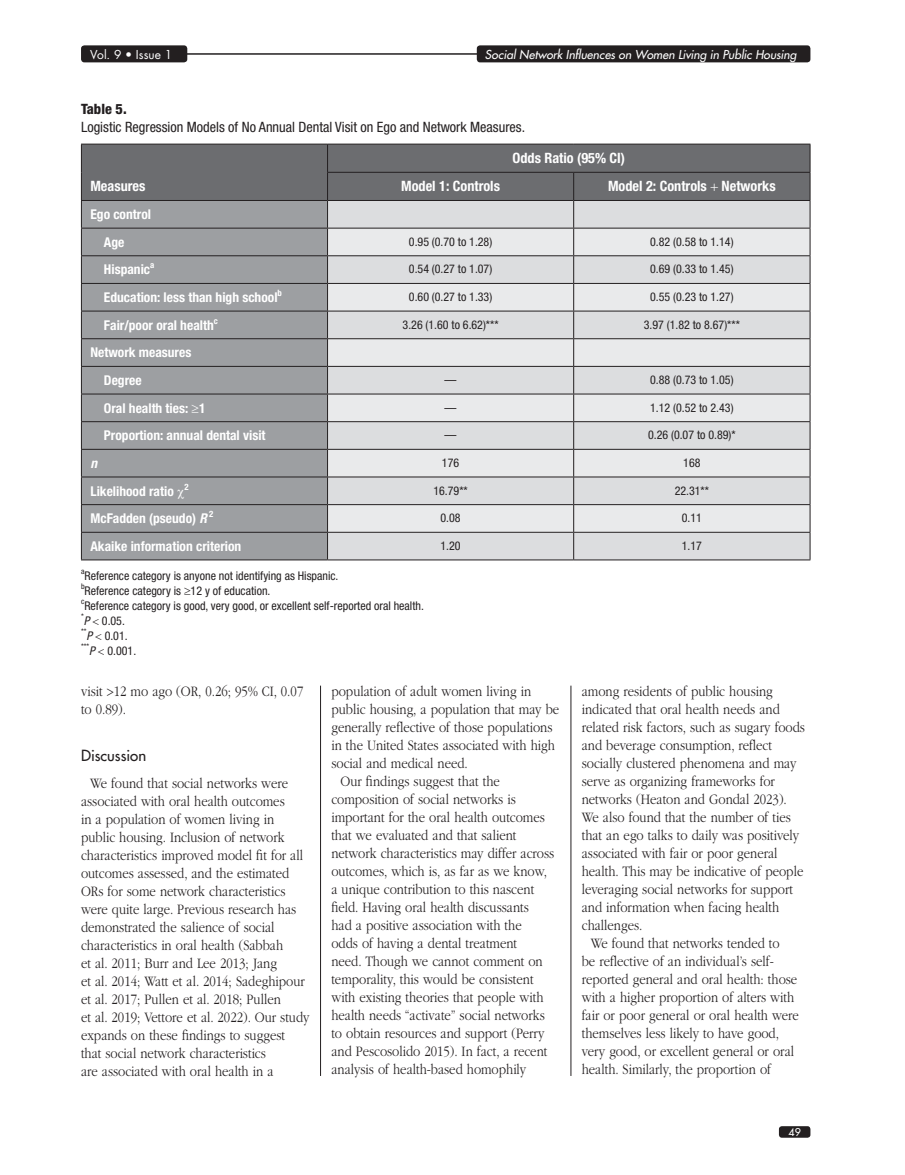
<style>
.page{position:relative;width:905px;height:1175px;background:#fff}
.page>*{position:absolute;margin:0;border:0;box-sizing:border-box;transform-origin:0 0}
.t1{font:300 15px/18px "ITC Garamond Std";color:#231f20;scale:.85 1}
.t2{font:500 15px "Futura Std";color:#231f20}
.t3{font:condensed 14.25px "Helvetica Neue LT Std";color:#231f20}
.t4{font:700 condensed 14.25px "Helvetica Neue LT Std";color:#fff}
.t5{font:800 condensed 14.25px "Helvetica Neue LT Std";color:#231f20}
.t6{font:700 condensed 13.5px/27.6px "Helvetica Neue LT Std";color:#fff}
.t7{font:italic 700 condensed 13.5px "Helvetica Neue LT Std";color:#fff}
.t8{font:condensed 12px "Helvetica Neue LT Std";color:#231f20}
.t9{font:italic 500 12px "Futura Std";letter-spacing:.005em;color:#fff}
.t10{font:12px "Futura Std";letter-spacing:.01em;color:#fff}
.t11{font:500 10.5px "Futura Std";color:#fff}
.t12{font:700 condensed 8.7px "Helvetica Neue LT Std";color:#fff}
.t13{font:condensed 7.8px "Helvetica Neue LT Std";color:#231f20}
.s1{font-style:italic}
</style>
<div class="page">
<hr style="left:86px;top:53px;width:720px;height:2px;background:#231f20">
<div style="left:81px;top:45px;width:106px;height:17px;background:#231f20;border-radius:3px"></div>
<div style="left:477px;top:45px;width:333px;height:17px;background:#231f20;border-radius:3px"></div>
<div style="left:778px;top:1126px;width:32px;height:11px;background:#231f20;border-radius:3px"></div>
<hr style="left:320px;top:685px;width:1px;height:391px;background:#231f20">
<hr style="left:570px;top:685px;width:1px;height:391px;background:#231f20">
<hr style="left:81px;top:559px;width:246px;height:1px;background:#231f20">
<hr style="left:327px;top:559px;width:246px;height:1px;background:#231f20">
<hr style="left:573px;top:559px;width:237px;height:1px;background:#231f20">
<svg style="left:81px;top:144px;width:729px;height:415px;background:#b6b7ba"></svg>
<p class="t10" style="left:90px;top:47px;width:84px">Vol. 9 • Issue 1</p>
<p class="t9" style="left:485px;top:47px;width:313px">Social Network Influences on Women Living in Public Housing</p>
<p class="t5" style="left:81px;top:100px;width:47px">Table 5.</p>
<p class="t3" style="left:81px;top:118px;width:445px">Logistic Regression Models of No Annual Dental Visit on Ego and Network Measures.</p>
<p class="t4" style="left:512px;top:150px;width:114px">Odds Ratio (95% CI)</p>
<p class="t4" style="left:90px;top:178px;width:57px">Measures</p>
<p class="t4" style="left:401px;top:178px;width:100px">Model 1: Controls</p>
<p class="t4" style="left:608px;top:178px;width:169px">Model 2: Controls Networks</p>
<p class="t6" style="left:104px;top:200px;width:49px;text-indent:-14px">Ego control<br>Age</p>
<p class="t8" style="left:409px;top:234px;width:85px">0.95 (0.70 to 1.28)</p>
<p class="t8" style="left:650px;top:234px;width:85px">0.82 (0.58 to 1.14)</p>
<p class="t6" style="left:104px;top:256px;width:52px">Hispanic<sup>a</sup></p>
<p class="t8" style="left:409px;top:262px;width:85px">0.54 (0.27 to 1.07)</p>
<p class="t8" style="left:650px;top:262px;width:85px">0.69 (0.33 to 1.45)</p>
<p class="t6" style="left:104px;top:283px;width:179px">Education: less than high school<sup>b</sup></p>
<p class="t8" style="left:409px;top:290px;width:85px">0.60 (0.27 to 1.33)</p>
<p class="t8" style="left:650px;top:290px;width:85px">0.55 (0.23 to 1.27)</p>
<p class="t6" style="left:104px;top:311px;width:115px">Fair/poor oral health<sup>c</sup></p>
<p class="t8" style="left:402px;top:317px;width:98px">3.26 (1.60 to 6.62)***</p>
<p class="t8" style="left:643px;top:317px;width:98px">3.97 (1.82 to 8.67)***</p>
<p class="t6" style="left:104px;top:338px;width:89px;text-indent:-14px">Network measures<br>Degree</p>
<p class="t8" style="left:444px;top:373px;width:13px">—</p>
<p class="t8" style="left:650px;top:373px;width:85px">0.88 (0.73 to 1.05)</p>
<p class="t6" style="left:104px;top:394px;width:103px">Oral health ties: ≥1</p>
<p class="t8" style="left:444px;top:400px;width:13px">—</p>
<p class="t8" style="left:650px;top:400px;width:85px">1.12 (0.52 to 2.43)</p>
<p class="t6" style="left:104px;top:421px;width:163px">Proportion: annual dental visit</p>
<p class="t8" style="left:444px;top:428px;width:13px">—</p>
<p class="t8" style="left:648px;top:428px;width:89px">0.26 (0.07 to 0.89)*</p>
<p class="t7" style="left:90px;top:455px;width:8px">n</p>
<p class="t8" style="left:442px;top:456px;width:19px">176</p>
<p class="t8" style="left:683px;top:456px;width:19px">168</p>
<p class="t6" style="left:90px;top:477px;width:100px">Likelihood ratio <sup>2</sup></p>
<p class="t8" style="left:433px;top:483px;width:36px">16.79**</p>
<p class="t8" style="left:674px;top:483px;width:36px">22.31**</p>
<p class="t6" style="left:90px;top:504px;width:118px">McFadden (pseudo) <span class="s1">R</span></p>
<p class="t12" style="left:209px;top:509px;width:6px">2</p>
<p class="t8" style="left:440px;top:511px;width:22px">0.08</p>
<p class="t8" style="left:681px;top:511px;width:22px">0.11</p>
<p class="t6" style="left:90px;top:532px;width:152px">Akaike information criterion</p>
<p class="t8" style="left:440px;top:538px;width:22px">1.20</p>
<p class="t8" style="left:681px;top:538px;width:22px">1.17</p>
<p class="t13" style="left:81px;top:567px;width:5px">a</p>
<p class="t8" style="left:84px;top:568px;width:255px">Reference category is anyone not identifying as Hispanic.</p>
<p class="t13" style="left:81px;top:582px;width:5px">b</p>
<p class="t8" style="left:85px;top:583px;width:187px">Reference category is ≥12 y of education.</p>
<p class="t13" style="left:81px;top:597px;width:5px">c</p>
<p class="t8" style="left:84px;top:598px;width:341px">Reference category is good, very good, or excellent self-reported oral health.</p>
<p class="t13" style="left:81px;top:612px;width:4px">*</p>
<p class="t8" style="left:84px;top:613px;width:43px"><span class="s1">P</span> 0.05.</p>
<p class="t13" style="left:81px;top:627px;width:7px">**</p>
<p class="t8" style="left:86px;top:628px;width:43px"><span class="s1">P</span> 0.01.</p>
<p class="t13" style="left:81px;top:642px;width:10px">***</p>
<p class="t8" style="left:89px;top:643px;width:48px"><span class="s1">P</span> 0.001.</p>
<p class="t1" style="left:81px;top:682px;width:263px">visit 12 mo ago (OR, 0.26; 95% CI, 0.07 to 0.89).</p>
<p class="t2" style="left:81px;top:745px;width:67px">Discussion</p>
<p class="t1" style="left:81px;top:774px;width:270px;text-indent:9px">We found that social networks were associated with oral health outcomes<br>in a population of women living in public housing. Inclusion of network characteristics improved model fit for all outcomes assessed, and the estimated ORs for some network characteristics were quite large. Previous research has demonstrated the salience of social characteristics in oral health (Sabbah<br>et al. 2011; Burr and Lee 2013; Jang<br>et al. 2014; Watt et al. 2014; Sadeghipour et al. 2017; Pullen et al. 2018; Pullen<br>et al. 2019; Vettore et al. 2022). Our study expands on these findings to suggest<br>that social network characteristics<br>are associated with oral health in a</p>
<p class="t1" style="left:331px;top:682px;width:236px">population of adult women living in</p>
<p class="t1" style="left:331px;top:700px;width:269px">public housing, a population that may be</p>
<p class="t1" style="left:331px;top:718px;width:261px">generally reflective of those populations</p>
<p class="t1" style="left:331px;top:736px;width:264px">in the United States associated with high</p>
<p class="t1" style="left:331px;top:754px;width:162px">social and medical need.</p>
<p class="t1" style="left:340px;top:772px;width:189px">Our findings suggest that the</p>
<p class="t1" style="left:331px;top:790px;width:218px">composition of social networks is</p>
<p class="t1" style="left:331px;top:808px;width:253px">important for the oral health outcomes</p>
<p class="t1" style="left:331px;top:826px;width:219px">that we evaluated and that salient</p>
<p class="t1" style="left:331px;top:844px;width:264px">network characteristics may differ across</p>
<p class="t1" style="left:331px;top:862px;width:255px">outcomes, which is, as far as we know,</p>
<p class="t1" style="left:331px;top:880px;width:240px">a unique contribution to this nascent</p>
<p class="t1" style="left:331px;top:898px;width:234px">field. Having oral health discussants</p>
<p class="t1" style="left:331px;top:916px;width:225px">had a positive association with the</p>
<p class="t1" style="left:331px;top:934px;width:220px">odds of having a dental treatment</p>
<p class="t1" style="left:331px;top:952px;width:250px">need. Though we cannot comment on</p>
<p class="t1" style="left:331px;top:970px;width:239px">temporality, this would be consistent</p>
<p class="t1" style="left:331px;top:988px;width:251px">with existing theories that people with</p>
<p class="t1" style="left:331px;top:1006px;width:252px">health needs “activate” social networks</p>
<p class="t1" style="left:331px;top:1024px;width:252px">to obtain resources and support (Perry</p>
<p class="t1" style="left:331px;top:1042px;width:255px">and Pescosolido 2015). In fact, a recent</p>
<p class="t1" style="left:331px;top:1060px;width:231px">analysis of health-based homophily</p>
<p class="t1" style="left:581px;top:682px;width:226px">among residents of public housing</p>
<p class="t1" style="left:581px;top:700px;width:234px">indicated that oral health needs and</p>
<p class="t1" style="left:581px;top:718px;width:264px">related risk factors, such as sugary foods</p>
<p class="t1" style="left:581px;top:736px;width:225px">and beverage consumption, reflect</p>
<p class="t1" style="left:581px;top:754px;width:254px">socially clustered phenomena and may</p>
<p class="t1" style="left:581px;top:772px;width:229px">serve as organizing frameworks for</p>
<p class="t1" style="left:581px;top:790px;width:243px">networks (Heaton and Gondal 2023).</p>
<p class="t1" style="left:581px;top:808px;width:247px">We also found that the number of ties</p>
<p class="t1" style="left:581px;top:826px;width:257px">that an ego talks to daily was positively</p>
<p class="t1" style="left:581px;top:844px;width:232px">associated with fair or poor general</p>
<p class="t1" style="left:581px;top:862px;width:262px">health. This may be indicative of people</p>
<p class="t1" style="left:581px;top:880px;width:250px">leveraging social networks for support</p>
<p class="t1" style="left:581px;top:898px;width:234px">and information when facing health</p>
<p class="t1" style="left:581px;top:916px;width:73px">challenges.</p>
<p class="t1" style="left:590px;top:934px;width:224px">We found that networks tended to</p>
<p class="t1" style="left:581px;top:952px;width:227px">be reflective of an individual’s self-</p>
<p class="t1" style="left:581px;top:970px;width:255px">reported general and oral health: those</p>
<p class="t1" style="left:581px;top:988px;width:251px">with a higher proportion of alters with</p>
<p class="t1" style="left:581px;top:1006px;width:257px">fair or poor general or oral health were</p>
<p class="t1" style="left:581px;top:1024px;width:233px">themselves less likely to have good,</p>
<p class="t1" style="left:581px;top:1042px;width:251px">very good, or excellent general or oral</p>
<p class="t1" style="left:581px;top:1060px;width:224px">health. Similarly, the proportion of</p>
<p class="t11" style="left:788px;top:1125px;width:14px">49</p>
</div>
